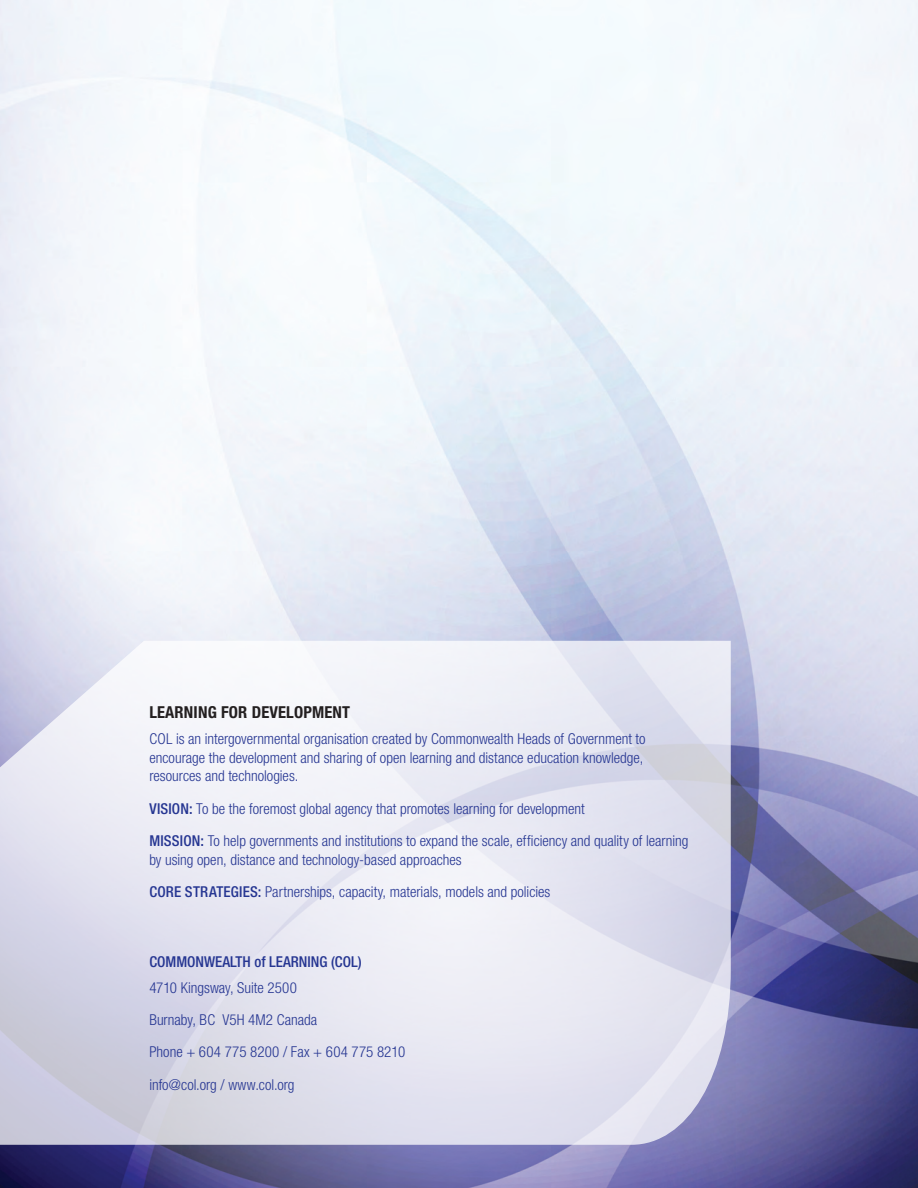
<style>
.page{position:relative;width:918px;height:1188px;background:#fff}
.page>*{position:absolute;margin:0;border:0;box-sizing:border-box;transform-origin:0 0}
.H2_-blacktxt{font:700 condensed 16.5px "Helvetica Neue LT Std";letter-spacing:.01em;color:#231f20}
.Body_blurb{font:300 condensed 15px/18.8px "Helvetica Neue LT Std";color:#263692}
.t1{font:500 condensed 15px "Helvetica Neue LT Std";color:#263692}
.s1{font-weight:500}
</style>
<div class="page">
<img style="left:0;top:0;width:918px;height:1188px">
<svg style="left:0;top:641px;width:731px;height:504px;fill:#e6e6f1"></svg>
<p class="H2_-blacktxt" style="left:149px;top:702px;width:202px">LEARNING FOR DEVELOPMENT</p>
<p class="Body_blurb" style="left:149px;top:729px;width:498px">COL is an intergovernmental organisation created by Commonwealth Heads of Government to encourage the development and sharing of open learning and distance education knowledge, resources and technologies.</p>
<p class="Body_blurb" style="left:149px;top:799px;width:437px"><span class="s1">VISION:</span> To be the foremost global agency that promotes learning for development</p>
<p class="Body_blurb" style="left:149px;top:831px;width:541px"><span class="s1">MISSION:</span> To help governments and institutions to expand the scale, efficiency and quality of learning by using open, distance and technology-based approaches</p>
<p class="Body_blurb" style="left:149px;top:882px;width:402px"><span class="s1">CORE STRATEGIES:</span> Partnerships, capacity, materials, models and policies</p>
<h3 class="t1" style="left:149px;top:953px;width:214px">COMMONWEALTH of LEARNING (COL)</h3>
<p class="Body_blurb" style="left:149px;top:978px;width:149px">4710 Kingsway, Suite 2500</p>
<p class="Body_blurb" style="left:149px;top:1010px;width:169px">Burnaby, BC V5H 4M2 Canada</p>
<p class="Body_blurb" style="left:149px;top:1042px;width:257px">Phone + 604 775 8200 / Fax + 604 775 8210</p>
<p class="Body_blurb" style="left:149px;top:1075px;width:147px">info@col.org / www.col.org</p>
</div>
